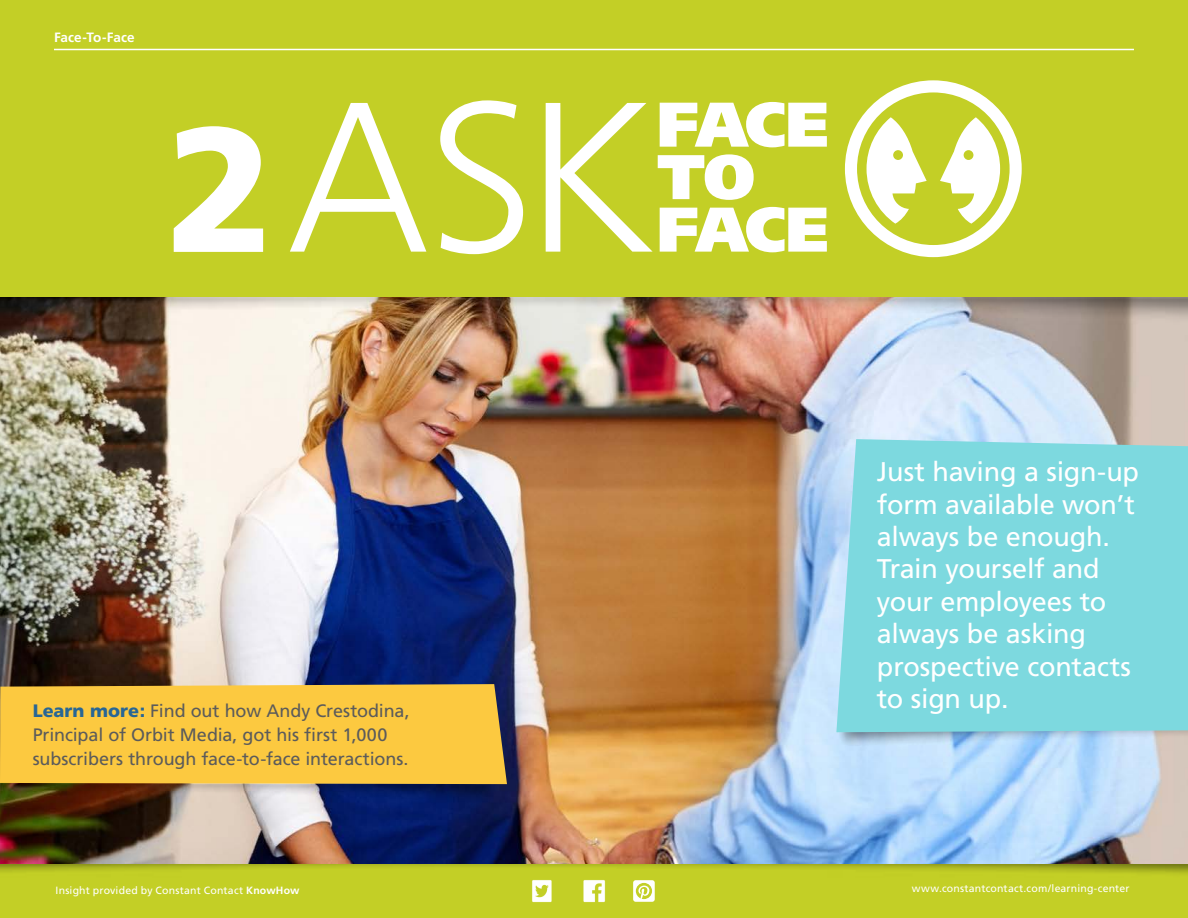
<style>
.page{position:relative;width:1188px;height:918px;background:#fff}
.page>*{position:absolute;margin:0;border:0;box-sizing:border-box;transform-origin:0 0}
.t1{font:300 213px "Frutiger";color:#fff}
.t2{font:900 63px/52.5px "Frutiger";letter-spacing:-.05em;color:#fff}
.t3{font:27px/32.4px "Frutiger";letter-spacing:-.01em;color:#fff}
.t4{font:18px/24px "Frutiger";letter-spacing:-.005em;color:#5b5b5b}
.t5{font:700 13.5px "Frutiger";color:#fff}
.t6{font:10.5px "Frutiger";letter-spacing:.015em;color:#fff}
.s1{font-weight:900;font-size:177px}
.s2{font-weight:900;color:#286695}
.s3{font-weight:700}
</style>
<div class="page">
<div style="left:0;top:0;width:1188px;height:297px;background:#c3cf26"></div>
<hr style="left:54px;top:49px;width:1080px;height:1px;background:#fff">
<svg style="left:845px;top:80px;width:177px;height:177px"></svg>
<div style="left:0;top:864px;width:1188px;height:54px;background:#c3cf26"></div>
<img style="left:0;top:329px;width:1188px;height:545px">
<svg style="left:633px;top:880px;width:22px;height:22px"></svg>
<img style="left:532px;top:880px;width:20px;height:23px">
<img style="left:0;top:784px;width:497px;height:23px">
<img style="left:837px;top:732px;width:351px;height:20px">
<img style="left:0;top:297px;width:1188px;height:32px">
<div style="left:836px;top:439px;width:352px;height:293px;background:#7dd9df"></div>
<div style="left:0;top:684px;width:507px;height:100px;background:#fcc940"></div>
<img style="left:583px;top:880px;width:23px;height:23px">
<p class="t5" style="left:54px;top:29px;width:82px">Face-To-Face</p>
<h1 class="t1" style="left:166px;top:58px;width:491px"><span class="s1">2</span> Ask</h1>
<h2 class="t2" style="left:657px;top:98px;width:173px">FACE<br>TO<br>FACE</h2>
<p class="t4" style="left:33px;top:699px;width:378px"><span class="s2">Learn more:</span> Find out how Andy Crestodina,<br>Principal of Orbit Media, got his first 1,000 subscribers through face-to-face interactions.</p>
<p class="t3" style="left:877px;top:456px;width:264px">Just having a sign-up form available won’t always be enough.<br>Train yourself and your employees to always be asking prospective contacts to sign up.</p>
<p class="t6" style="left:56px;top:884px;width:245px">Insight provided by Constant Contact <span class="s3">KnowHow</span></p>
<p class="t6" style="left:912px;top:882px;width:219px">www.constantcontact.com/learning-center</p>
</div>
